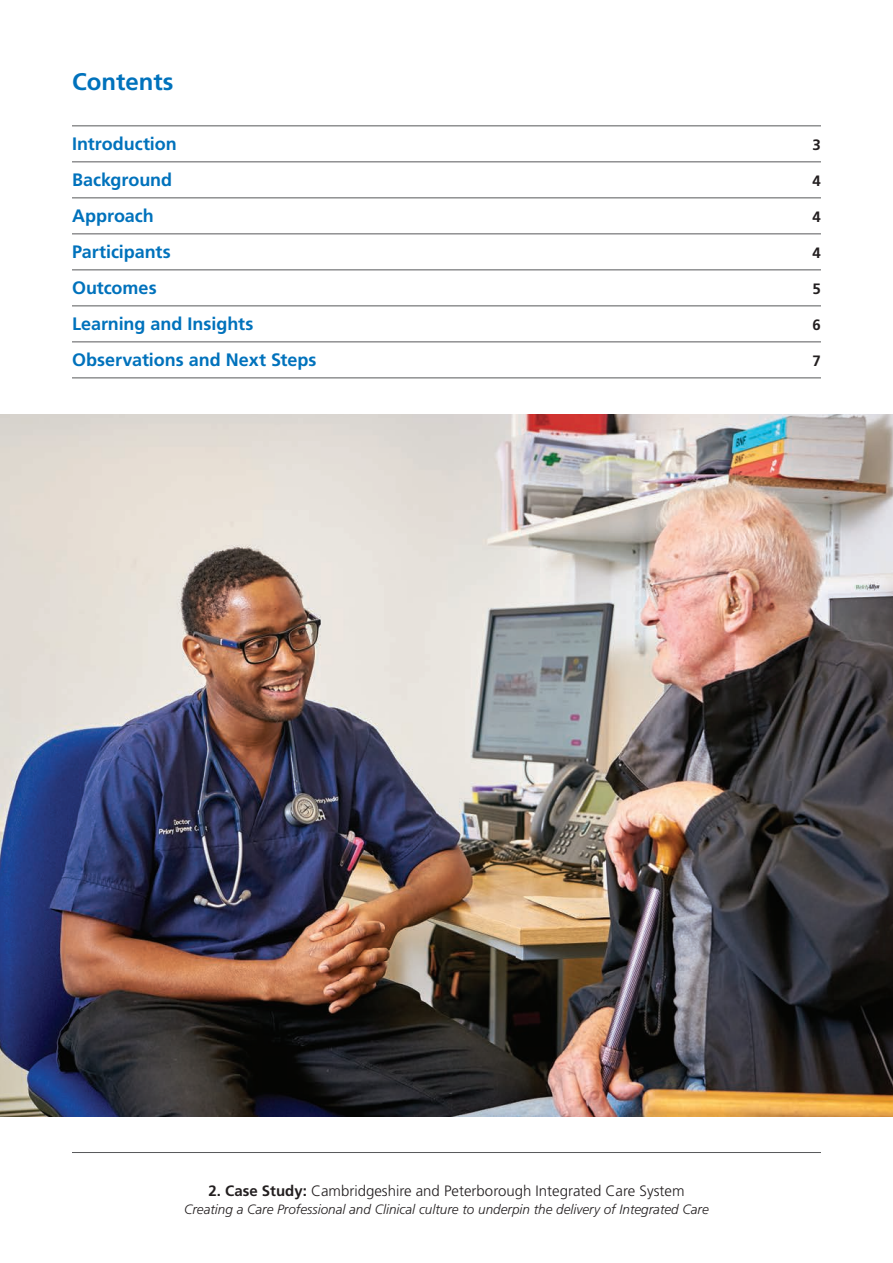
<style>
.page{position:relative;width:893px;height:1263px;background:#fff}
.page>*{position:absolute;margin:0;border:0;box-sizing:border-box;transform-origin:0 0}
.Section_Heading{font:700 24px "Frutiger LT Std";color:#0072bc}
.Description_with_UL{font:700 18px "Frutiger LT Std";color:#0072bc}
.t1{font:300 15px "Frutiger LT Std";color:#231f20}
.Description_with_UL-2{font:700 15px "Frutiger LT Std";color:#231f20}
.t2{font:italic 300 13.5px "Frutiger LT Std";color:#231f20}
.s1{font-weight:700}
</style>
<div class="page">
<hr style="left:72px;top:1152px;width:749px;height:1px;background:#57585a">
<hr style="left:72px;top:126px;width:749px;height:1px;background:#57585a">
<hr style="left:72px;top:162px;width:749px;height:1px;background:#57585a">
<hr style="left:72px;top:198px;width:749px;height:1px;background:#57585a">
<hr style="left:72px;top:234px;width:749px;height:1px;background:#57585a">
<hr style="left:72px;top:270px;width:749px;height:1px;background:#57585a">
<hr style="left:72px;top:306px;width:749px;height:1px;background:#57585a">
<hr style="left:72px;top:342px;width:749px;height:1px;background:#57585a">
<hr style="left:72px;top:378px;width:749px;height:1px;background:#57585a">
<img style="left:0;top:414px;width:893px;height:702px">
<p class="Section_Heading" style="left:72px;top:68px;width:103px">Contents</p>
<p class="Description_with_UL" style="left:72px;top:133px;width:106px">Introduction</p>
<p class="Description_with_UL-2" style="left:813px;top:136px;width:10px">3</p>
<p class="Description_with_UL" style="left:72px;top:169px;width:102px">Background</p>
<p class="Description_with_UL-2" style="left:813px;top:172px;width:10px">4</p>
<p class="Description_with_UL" style="left:72px;top:205px;width:83px">Approach</p>
<p class="Description_with_UL-2" style="left:813px;top:208px;width:10px">4</p>
<p class="Description_with_UL" style="left:72px;top:241px;width:100px">Participants</p>
<p class="Description_with_UL-2" style="left:813px;top:244px;width:10px">4</p>
<p class="Description_with_UL" style="left:72px;top:277px;width:86px">Outcomes</p>
<p class="Description_with_UL-2" style="left:813px;top:280px;width:10px">5</p>
<p class="Description_with_UL" style="left:72px;top:313px;width:183px">Learning and Insights</p>
<p class="Description_with_UL-2" style="left:813px;top:316px;width:10px">6</p>
<p class="Description_with_UL" style="left:72px;top:349px;width:246px">Observations and Next Steps</p>
<p class="Description_with_UL-2" style="left:813px;top:352px;width:10px">7</p>
<p class="t1" style="left:208px;top:1183px;width:477px"><span class="s1">2. Case Study:</span> Cambridgeshire and Peterborough Integrated Care System</p>
<p class="t2" style="left:184px;top:1202px;width:526px">Creating a Care Professional and Clinical culture to underpin the delivery of Integrated Care</p>
</div>
